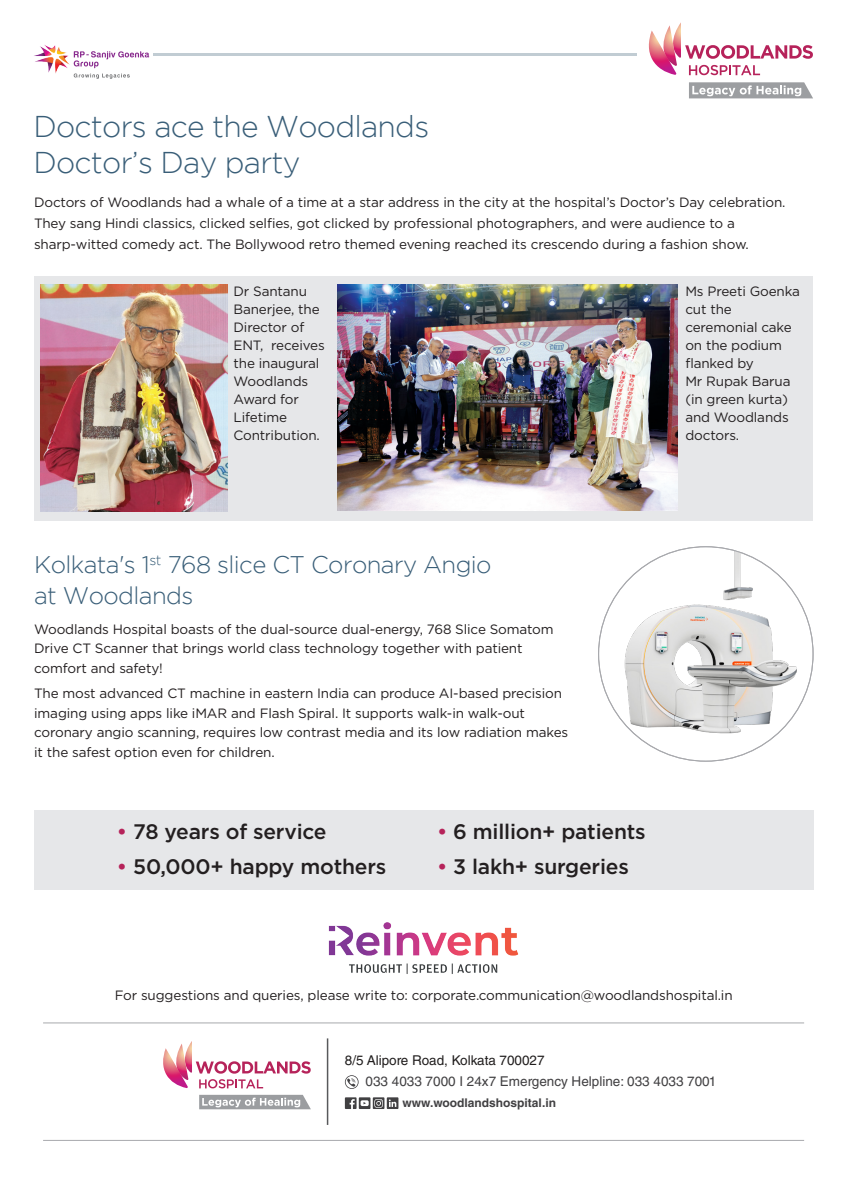
<style>
.page{position:relative;width:860px;height:1184px;background:#fff}
.page>*{position:absolute;margin:0;border:0;box-sizing:border-box;transform-origin:0 0}
.t1{font:300 30px/36px "Gotham";letter-spacing:-.025em;color:#395e78}
.t2{font:300 24px/31.5px "Gotham";letter-spacing:-.025em;color:#395e78}
.t3{font:500 21px "Gotham";letter-spacing:-.01em;color:#231f20}
.t4{font:13.5px/18px "Gotham";letter-spacing:-.01em;color:#231f20}
.t5{font:13.5px "Helvetica LT Std";color:#414042}
.t6{font:13.5px "Helvetica LT Std";color:#211e1e}
.t7{font:700 12px "Helvetica LT Std";color:#414042}
.s1{color:#b6235a}
</style>
<div class="page">
<div style="left:34px;top:276px;width:779px;height:244px;background:#e6e7e9"></div>
<hr style="left:153px;top:54px;width:483px;height:2px;background:#c1ccd3">
<svg style="left:648px;top:22px;width:165px;height:53px"></svg>
<svg style="left:689px;top:82px;width:124px;height:16px"></svg>
<svg style="left:74px;top:51px;width:75px;height:28px"></svg>
<img style="left:34px;top:45px;width:36px;height:29px">
<svg style="left:163px;top:1041px;width:148px;height:47px"></svg>
<svg style="left:199px;top:1095px;width:112px;height:14px"></svg>
<svg style="left:345px;top:1075px;width:13px;height:14px"></svg>
<svg style="left:345px;top:1097px;width:53px;height:12px"></svg>
<hr style="left:327px;top:1038px;width:1px;height:87px;background:#58595b">
<hr style="left:43px;top:1022px;width:761px;height:1px;background:#a8a9ad">
<hr style="left:43px;top:1140px;width:761px;height:1px;background:#a8a9ad">
<img style="left:614px;top:547px;width:199px;height:195px">
<img style="left:328px;top:922px;width:190px;height:52px">
<img style="left:337px;top:284px;width:340px;height:227px">
<img style="left:40px;top:284px;width:187px;height:228px">
<div style="left:34px;top:810px;width:779px;height:79px;background:#e6e7e9"></div>
<h1 class="t1" style="left:33px;top:108px;width:397px">Doctors ace the Woodlands<br>Doctor’s Day party</h1>
<p class="t4" style="left:34px;top:191px;width:753px;line-height:21px">Doctors of Woodlands had a whale of a time at a star address in the city at the hospital’s Doctor’s Day celebration.<br>They sang Hindi classics, clicked selfies, got clicked by professional photographers, and were audience to a sharp-witted comedy act. The Bollywood retro themed evening reached its crescendo during a fashion show.</p>
<p class="t4" style="left:233px;top:281px;width:93px">Dr Santanu<br>Banerjee, the<br>Director of<br>ENT, receives the inaugural<br>Woodlands<br>Award for<br>Lifetime<br>Contribution.</p>
<p class="t4" style="left:685px;top:281px;width:116px">Ms Preeti Goenka cut the ceremonial cake on the podium flanked by<br>Mr Rupak Barua (in green kurta) and Woodlands doctors.</p>
<h2 class="t2" style="left:34px;top:548px;width:459px">Kolkata's 1<sup>st</sup> 768 slice CT Coronary Angio at Woodlands</h2>
<p class="t4" style="left:34px;top:619px;width:521px;line-height:19.5px">Woodlands Hospital boasts of the dual-source dual-energy, 768 Slice Somatom<br>Drive CT Scanner that brings world class technology together with patient comfort and safety!</p>
<p class="t4" style="left:34px;top:683px;width:535px;line-height:19.5px">The most advanced CT machine in eastern India can produce AI-based precision imaging using apps like iMAR and Flash Spiral. It supports walk-in walk-out coronary angio scanning, requires low contrast media and its low radiation makes it the safest option even for children.</p>
<h3 class="t3" style="left:117px;top:818px;width:211px"><span class="s1">•</span> 78 years of service</h3>
<h3 class="t3" style="left:437px;top:818px;width:210px"><span class="s1">•</span> 6 million+ patients</h3>
<h3 class="t3" style="left:117px;top:852px;width:271px"><span class="s1">•</span> 50,000+ happy mothers</h3>
<h3 class="t3" style="left:437px;top:852px;width:193px"><span class="s1">•</span> 3 lakh+ surgeries</h3>
<p class="t4" style="left:115px;top:986px;width:619px">For suggestions and queries, please write to: corporate.communication@woodlandshospital.in</p>
<p class="t6" style="left:345px;top:1052px;width:201px">8/5 Alipore Road, Kolkata 700027</p>
<p class="t7" style="left:403px;top:1095px;width:155px">www.woodlandshospital.in</p>
<p class="t5" style="left:365px;top:1073px;width:352px">033 4033 7000 I 24x7 Emergency Helpline: 033 4033 7001</p>
</div>
